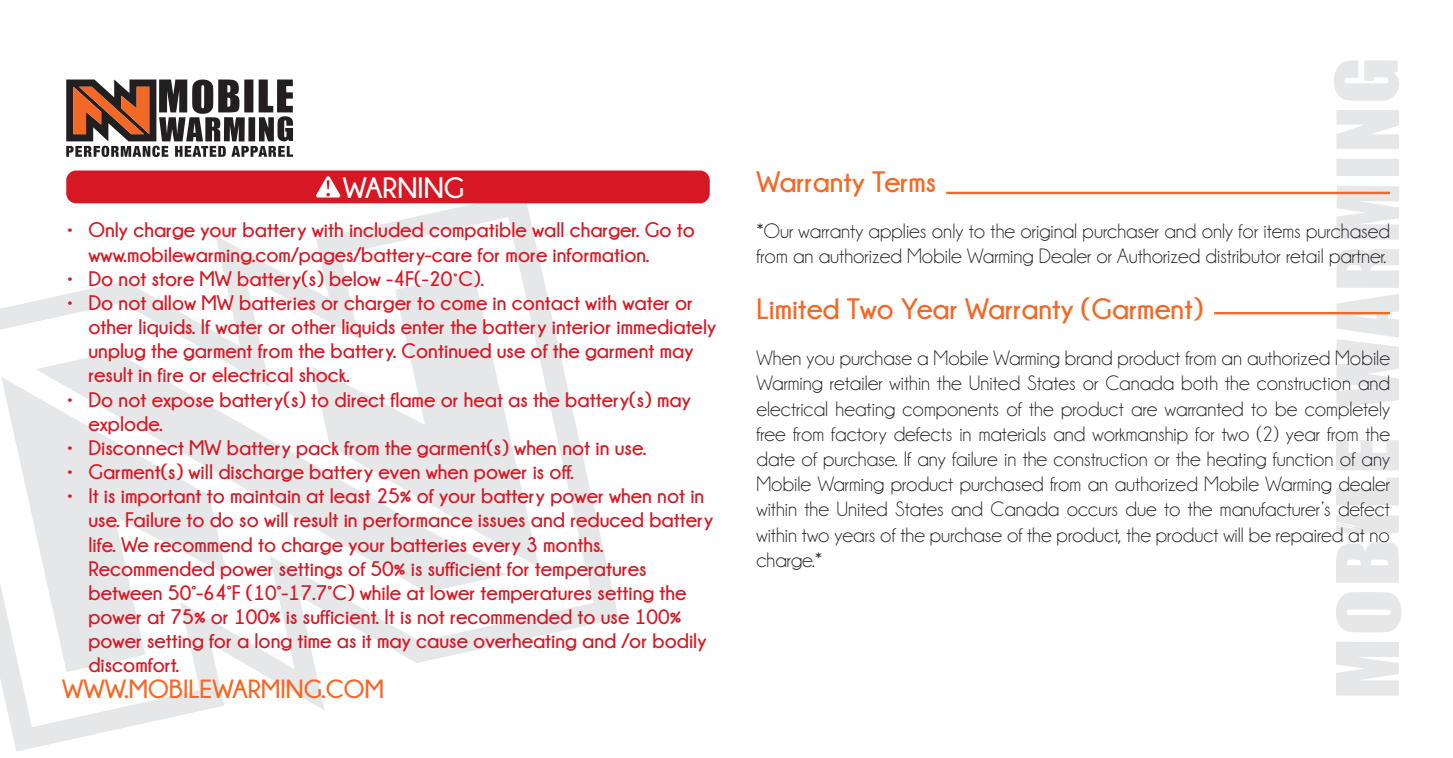
<style>
.page{position:relative;width:1453px;height:758px;background:#fff}
.page>*{position:absolute;margin:0;border:0;box-sizing:border-box;transform-origin:0 0}
.t1{font:700 29.4px "Champagne&Limousines";color:#f36824}
.t2{font:700 29.4px "Champagne&Limousines";color:#fff}
.t3{font:700 26.25px "Champagne&Limousines";color:#f36824}
.t4{font:700 21px/24.2px "Champagne&Limousines";color:#d71824}
.t5{font:21px/25.2px "Champagne&Limousines";color:#231f20}
</style>
<div class="page">
<svg style="left:1333px;top:60px;width:65px;height:348px"></svg>
<svg style="left:11px;top:196px;width:607px;height:555px"></svg>
<svg style="left:0;top:217px;width:593px;height:510px"></svg>
<svg style="left:1336px;top:440px;width:65px;height:255px"></svg>
<svg style="left:66px;top:79px;width:227px;height:78px"></svg>
<hr style="left:946px;top:192px;width:443px;height:2px;background:#f36824">
<hr style="left:1213px;top:312px;width:176px;height:2px;background:#f36824">
<div style="left:66px;top:170px;width:643px;height:33px;background:#d71824;border-radius:10px"></div>
<svg style="left:316px;top:176px;width:24px;height:21px"></svg>
<p class="t4" style="left:66px;top:218px;width:9px">•</p>
<p class="t4" style="left:66px;top:266px;width:9px">• •</p>
<p class="t4" style="left:66px;top:387px;width:9px">•</p>
<p class="t4" style="left:66px;top:435px;width:9px;text-align:justify">• • •</p>
<h1 class="t2" style="left:342px;top:171px;width:123px">WARNING</h1>
<p class="t4" style="left:88px;top:218px;width:629px">Only charge your battery with included compatible wall charger. Go to www.mobilewarming.com/pages/battery-care for more information.<br>Do not store MW battery(s) below -4F(-20˚C).<br>Do not allow MW batteries or charger to come in contact with water or other liquids. If water or other liquids enter the battery interior immediately unplug the garment from the battery. Continued use of the garment may result in fire or electrical shock.<br>Do not expose battery(s) to direct flame or heat as the battery(s) may explode.<br>Disconnect MW battery pack from the garment(s) when not in use.<br>Garment(s) will discharge battery even when power is off.<br>It is important to maintain at least 25% of your battery power when not in use. Failure to do so will result in performance issues and reduced battery life. We recommend to charge your batteries every 3 months.<br>Recommended power settings of 50% is sufficient for temperatures between 50°-64°F (10°-17.7°C) while at lower temperatures setting the power at 75% or 100% is sufficient. It is not recommended to use 100% power setting for a long time as it may cause overheating and /or bodily discomfort.</p>
<p class="t3" style="left:62px;top:674px;width:323px">WWW.MOBILEWARMING.COM</p>
<h1 class="t1" style="left:756px;top:166px;width:181px">Warranty Terms</h1>
<p class="t5" style="left:756px;top:219px;width:635px">*Our warranty applies only to the original purchaser and only for items purchased from an authorized Mobile Warming Dealer or Authorized distributor retail partner.</p>
<h1 class="t1" style="left:756px;top:293px;width:448px">Limited Two Year Warranty (Garment)</h1>
<p class="t5" style="left:756px;top:346px;width:635px;text-align:justify">When you purchase a Mobile Warming brand product from an authorized Mobile Warming retailer within the United States or Canada both the construction and electrical heating components of the product are warranted to be completely free from factory defects in materials and workmanship for two (2) year from the date of purchase. If any failure in the construction or the heating function of any Mobile Warming product purchased from an authorized Mobile Warming dealer within the United States and Canada occurs due to the manufacturer’s defect within two years of the purchase of the product, the product will be repaired at no charge.*</p>
</div>
